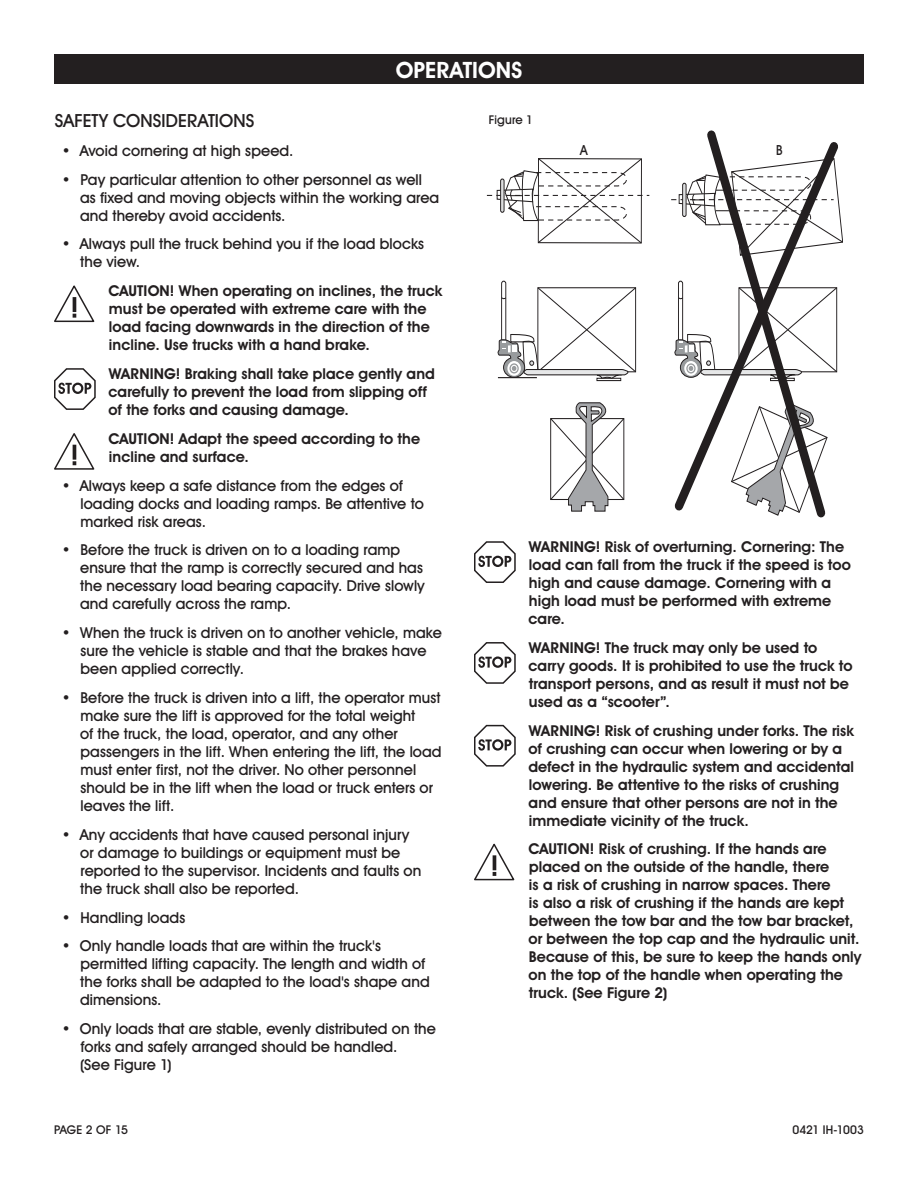
<style>
.page{position:relative;width:918px;height:1188px;background:#fff}
.page>*{position:absolute;margin:0;border:0;box-sizing:border-box;transform-origin:0 0}
.t1{font:700 22.5px "Uline Two Knine";letter-spacing:.005em;color:#fff}
.t2{font:18px "Uline Two Knine";letter-spacing:.005em;color:#231f20}
.t3{font:15px/18px "Uline Two Knine";letter-spacing:.005em;color:#231f20}
.t4{font:700 15px/18px "Uline Two Knine";letter-spacing:.005em;color:#231f20}
.t5{font:13.8px "Uline Two Knine";color:#231f20;scale:.9 1}
.t6{font:12px "Uline Two Knine";color:#231f20}
</style>
<div class="page">
<div style="left:54px;top:54px;width:810px;height:30px;background:#231f20"></div>
<svg style="left:54px;top:285px;width:40px;height:37px"></svg>
<svg style="left:54px;top:368px;width:42px;height:42px"></svg>
<svg style="left:54px;top:433px;width:40px;height:37px"></svg>
<svg style="left:474px;top:541px;width:42px;height:42px"></svg>
<svg style="left:474px;top:642px;width:42px;height:42px"></svg>
<svg style="left:474px;top:724px;width:42px;height:43px"></svg>
<svg style="left:474px;top:844px;width:40px;height:36px"></svg>
<svg style="left:550px;top:402px;width:75px;height:110px"></svg>
<svg style="left:674px;top:142px;width:164px;height:369px"></svg>
<svg style="left:701px;top:130px;width:131px;height:387px"></svg>
<div style="left:501px;top:281px;width:5px;height:64px;border:1px solid #231f20;border-radius:2px"></div>
<svg style="left:671px;top:158px;width:172px;height:98px"></svg>
<hr style="left:683px;top:183px;width:3px;height:34px;background:#dcddde;border-radius:2px">
<div style="left:682px;top:183px;width:4px;height:34px;border:1px solid #231f20;border-radius:2px"></div>
<svg style="left:487px;top:158px;width:162px;height:86px"></svg>
<hr style="left:501px;top:179px;width:3px;height:33px;background:#dcddde;border-radius:2px">
<div style="left:500px;top:179px;width:4px;height:34px;border:1px solid #231f20;border-radius:2px"></div>
<svg style="left:674px;top:287px;width:163px;height:98px"></svg>
<svg style="left:497px;top:287px;width:139px;height:95px"></svg>
<h1 class="t1" style="left:396px;top:56px;width:128px">OPERATIONS</h1>
<p class="t2" style="left:55px;top:109px;width:201px">SAFETY CONSIDERATIONS</p>
<p class="t3" style="left:62px;top:141px;width:233px">• Avoid cornering at high speed.</p>
<p class="t3" style="left:80px;top:170px;width:361px;text-indent:-18px">• Pay particular attention to other personnel as well as fixed and moving objects within the working area and thereby avoid accidents.</p>
<p class="t3" style="left:80px;top:235px;width:345px;text-indent:-18px">• Always pull the truck behind you if the load blocks the view.</p>
<p class="t4" style="left:108px;top:282px;width:335px">CAUTION! When operating on inclines, the truck must be operated with extreme care with the load facing downwards in the direction of the incline. Use trucks with a hand brake.</p>
<p class="t4" style="left:108px;top:364px;width:328px">WARNING! Braking shall take place gently and carefully to prevent the load from slipping off of the forks and causing damage.</p>
<p class="t4" style="left:108px;top:429px;width:313px">CAUTION! Adapt the speed according to the incline and surface.</p>
<p class="t3" style="left:80px;top:476px;width:345px;text-indent:-19px">• Always keep a safe distance from the edges of loading docks and loading ramps. Be attentive to marked risk areas.</p>
<p class="t3" style="left:80px;top:541px;width:346px;text-indent:-18px">• Before the truck is driven on to a loading ramp ensure that the ramp is correctly secured and has the necessary load bearing capacity. Drive slowly and carefully across the ramp.</p>
<p class="t3" style="left:80px;top:624px;width:363px;text-indent:-19px">• When the truck is driven on to another vehicle, make sure the vehicle is stable and that the brakes have been applied correctly.</p>
<p class="t3" style="left:80px;top:688px;width:363px;text-indent:-18px">• Before the truck is driven into a lift, the operator must make sure the lift is approved for the total weight<br>of the truck, the load, operator, and any other passengers in the lift. When entering the lift, the load must enter first, not the driver. No other personnel should be in the lift when the load or truck enters or leaves the lift.</p>
<p class="t3" style="left:80px;top:825px;width:343px;text-indent:-18px">• Any accidents that have caused personal injury or damage to buildings or equipment must be reported to the supervisor. Incidents and faults on the truck shall also be reported.</p>
<p class="t3" style="left:62px;top:908px;width:125px">• Handling loads</p>
<p class="t3" style="left:80px;top:937px;width:351px;text-indent:-18px">• Only handle loads that are within the truck's permitted lifting capacity. The length and width of the forks shall be adapted to the load's shape and dimensions.</p>
<p class="t3" style="left:80px;top:1020px;width:357px;text-indent:-18px">• Only loads that are stable, evenly distributed on the forks and safely arranged should be handled.<br>(See Figure 1)</p>
<p class="t6" style="left:489px;top:113px;width:46px">Figure 1</p>
<p class="t5" style="left:580px;top:141px;width:10px">A</p>
<p class="t5" style="left:776px;top:141px;width:9px">B</p>
<p class="t4" style="left:528px;top:538px;width:324px">WARNING! Risk of overturning. Cornering: The load can fall from the truck if the speed is too high and cause damage. Cornering with a high load must be performed with extreme care.</p>
<p class="t4" style="left:528px;top:638px;width:326px">WARNING! The truck may only be used to carry goods. It is prohibited to use the truck to transport persons, and as result it must not be used as a “scooter”.</p>
<p class="t4" style="left:528px;top:721px;width:327px">WARNING! Risk of crushing under forks. The risk of crushing can occur when lowering or by a defect in the hydraulic system and accidental lowering. Be attentive to the risks of crushing and ensure that other persons are not in the immediate vicinity of the truck.</p>
<p class="t4" style="left:528px;top:840px;width:335px">CAUTION! Risk of crushing. If the hands are placed on the outside of the handle, there<br>is a risk of crushing in narrow spaces. There<br>is also a risk of crushing if the hands are kept between the tow bar and the tow bar bracket, or between the top cap and the hydraulic unit.<br>Because of this, be sure to keep the hands only on the top of the handle when operating the truck. (See Figure 2)</p>
<p class="t6" style="left:54px;top:1122px;width:76px">PAGE 2 OF 15</p>
<p class="t6" style="left:793px;top:1122px;width:73px">0421 IH-1003</p>
</div>
